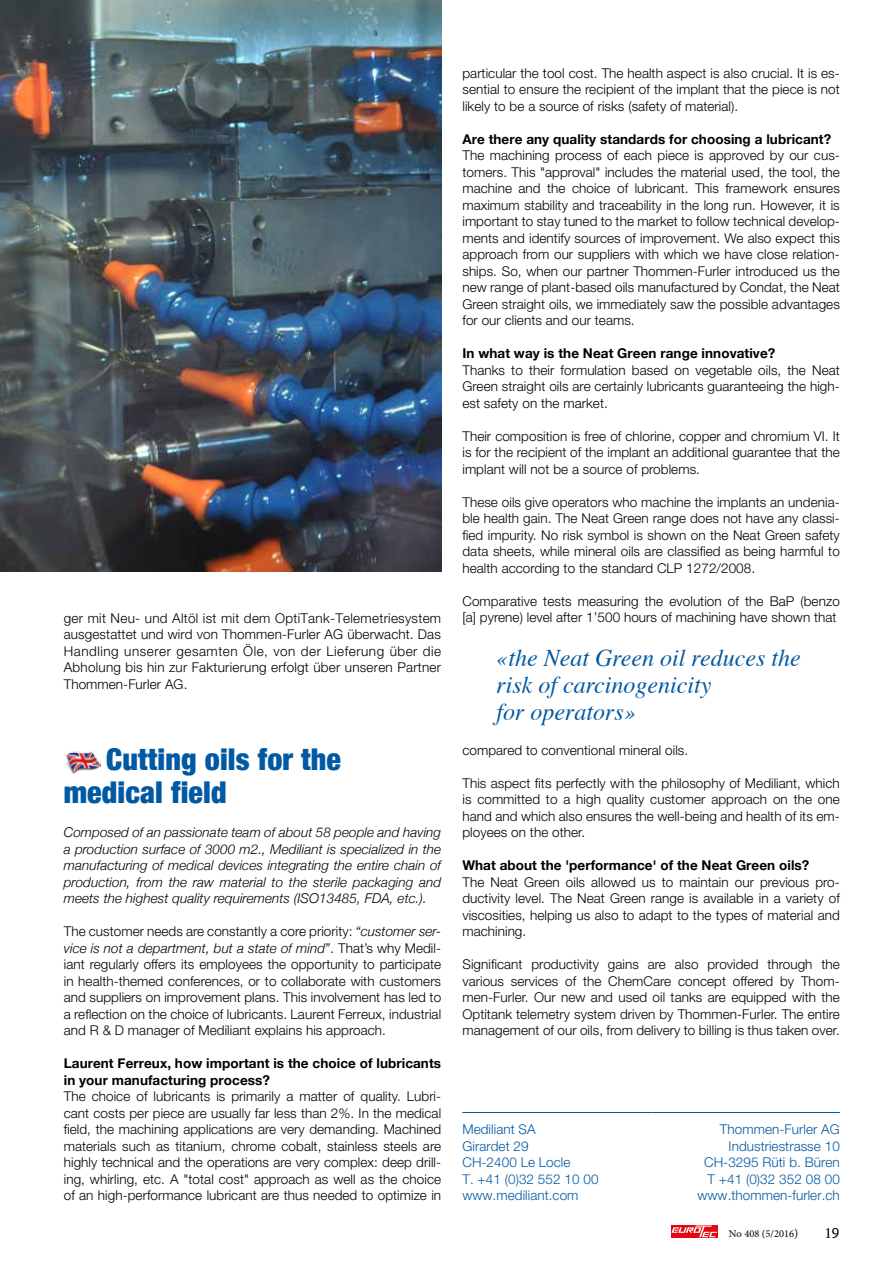
<style>
.page{position:relative;width:893px;height:1263px;background:#fff}
.page>*{position:absolute;margin:0;border:0;box-sizing:border-box;transform-origin:0 0}
.t1{font:900 condensed 30px/33px "Helvetica Neue";letter-spacing:.005em;color:#0059a3}
.t2{font:italic 24px/27px "Times";color:#0059a3}
.t3{font:300 13.5px/16.5px "Helvetica Neue";letter-spacing:.005em;color:#000;text-align:justify}
.t4{font:italic 300 13.5px/16.5px "Helvetica Neue";letter-spacing:.005em;color:#000;text-align:justify}
.t5{font:700 13.5px/16.5px "Helvetica Neue";letter-spacing:.005em;color:#000}
.t6{font:300 13.5px/16.5px "Helvetica Neue";letter-spacing:.005em;color:#0059a3}
.t7{font:10.5px "Minion Pro";color:#000}
.s1{font-style:italic}
.s2{font-size:12px}
</style>
<div class="page">
<div style="left:671px;top:1225px;width:47px;height:12px;background:#e30613"></div>
<svg style="left:671px;top:1225px;width:46px;height:12px"></svg>
<img style="left:0;top:0;width:441px;height:572px">
<img style="left:66px;top:750px;width:35px;height:24px">
<hr style="left:462px;top:1112px;width:190px;height:1px;background:#0059a3">
<hr style="left:652px;top:1112px;width:188px;height:1px;background:#0059a3">
<p class="t3" style="left:64px;top:609px;width:379px">ger mit Neu- und Altöl ist mit dem OptiTank-Telemetriesystem ausgestattet und wird von Thommen-Furler AG überwacht. Das Handling unserer gesamten Öle, von der Lieferung über die Abholung bis hin zur Fakturierung erfolgt über unseren Partner Thommen-Furler AG.</p>
<h1 class="t1" style="left:64px;top:742px;width:279px;text-indent:43px">Cutting oils for the medical field</h1>
<p class="t4" style="left:64px;top:823px;width:379px">Composed of an passionate team of about 58 people and having a production surface of 3000 m2., Mediliant is specialized in the manufacturing of medical devices integrating the entire chain of production, from the raw material to the sterile packaging and meets the highest quality requirements (ISO13485, FDA, etc.).</p>
<p class="t3" style="left:64px;top:923px;width:379px">The customer needs are constantly a core priority: <span class="s1">“customer ser&shy;vice is not a department, but a state of mind”</span>. That’s why Medil&shy;iant regularly offers its employees the opportunity to participate in health-themed conferences, or to collaborate with customers and suppliers on improvement plans. This involvement has led to a reflection on the choice of lubricants. Laurent Ferreux, industrial and R &amp; D manager of Mediliant explains his approach.</p>
<p class="t5" style="left:64px;top:1055px;width:379px">Laurent Ferreux, how important is the choice of lubricants in your manufacturing process?</p>
<p class="t3" style="left:64px;top:1088px;width:379px">The choice of lubricants is primarily a matter of quality. Lubri&shy;cant costs per piece are usually far less than 2%. In the medical field, the machining applications are very demanding. Machined materials such as titanium, chrome cobalt, stainless steels are highly technical and the operations are very complex: deep drill&shy;ing, whirling, etc. A "total cost" approach as well as the choice of an high-performance lubricant are thus needed to optimize in</p>
<p class="t3" style="left:462px;top:65px;width:379px">particular the tool cost. The health aspect is also crucial. It is es&shy;sential to ensure the recipient of the implant that the piece is not likely to be a source of risks (safety of material).</p>
<p class="t5" style="left:462px;top:131px;width:370px">Are there any quality standards for choosing a lubricant?</p>
<p class="t3" style="left:462px;top:147px;width:379px">The machining process of each piece is approved by our cus&shy;tomers. This "approval" includes the material used, the tool, the machine and the choice of lubricant. This framework ensures maximum stability and traceability in the long run. However, it is important to stay tuned to the market to follow technical develop&shy;ments and identify sources of improvement. We also expect this approach from our suppliers with which we have close relation&shy;ships. So, when our partner Thommen-Furler introduced us the new range of plant-based oils manufactured by Condat, the Neat Green straight oils, we immediately saw the possible advantages for our clients and our teams.</p>
<p class="t5" style="left:462px;top:346px;width:314px">In what way is the Neat Green range innovative?</p>
<p class="t3" style="left:462px;top:362px;width:379px">Thanks to their formulation based on vegetable oils, the Neat Green straight oils are certainly lubricants guaranteeing the high&shy;est safety on the market.</p>
<p class="t3" style="left:462px;top:428px;width:379px">Their composition is free of chlorine, copper and chromium VI. It is for the recipient of the implant an additional guarantee that the implant will not be a source of problems.</p>
<p class="t3" style="left:462px;top:493px;width:379px">These oils give operators who machine the implants an undenia&shy;ble health gain. The Neat Green range does not have any classi&shy;fied impurity. No risk symbol is shown on the Neat Green safety data sheets, while mineral oils are classified as being harmful to health according to the standard CLP 1272/2008.</p>
<p class="t3" style="left:462px;top:592px;width:379px">Comparative tests measuring the evolution of the BaP (benzo [a] pyrene) level after 1’500 hours of machining have shown that</p>
<h2 class="t2" style="left:496px;top:643px;width:306px">«the Neat Green oil reduces the risk of carcinogenicity<br>for operators»</h2>
<p class="t3" style="left:462px;top:741px;width:227px">compared to conventional mineral oils.</p>
<p class="t3" style="left:462px;top:774px;width:379px">This aspect fits perfectly with the philosophy of Mediliant, which is committed to a high quality customer approach on the one hand and which also ensures the well-being and health of its em&shy;ployees on the other.</p>
<p class="t5" style="left:462px;top:857px;width:348px">What about the 'performance' of the Neat Green oils?</p>
<p class="t3" style="left:462px;top:873px;width:379px">The Neat Green oils allowed us to maintain our previous pro&shy;ductivity level. The Neat Green range is available in a variety of viscosities, helping us also to adapt to the types of material and machining.</p>
<p class="t3" style="left:462px;top:956px;width:379px">Significant productivity gains are also provided through the various services of the ChemCare concept offered by Thom&shy;men-Furler. Our new and used oil tanks are equipped with the Optitank telemetry system driven by Thommen-Furler. The entire management of our oils, from delivery to billing is thus taken over.</p>
<p class="t6" style="left:462px;top:1121px;width:138px">Mediliant SA<br>Girardet 29<br>CH-2400 Le Locle<br>T. +41 (0)32 552 10 00 www.mediliant.com</p>
<p class="t6" style="left:697px;top:1121px;width:144px;text-align:right">Thommen-Furler AG<br>Industriestrasse 10<br>CH-3295 Rüti b. Büren<br>T +41 (0)32 352 08 00 www.thommen-furler.ch</p>
<p class="t7" style="left:729px;top:1227px;width:71px">No 408 (5/2016<span class="s2">)</span></p>
</div>
